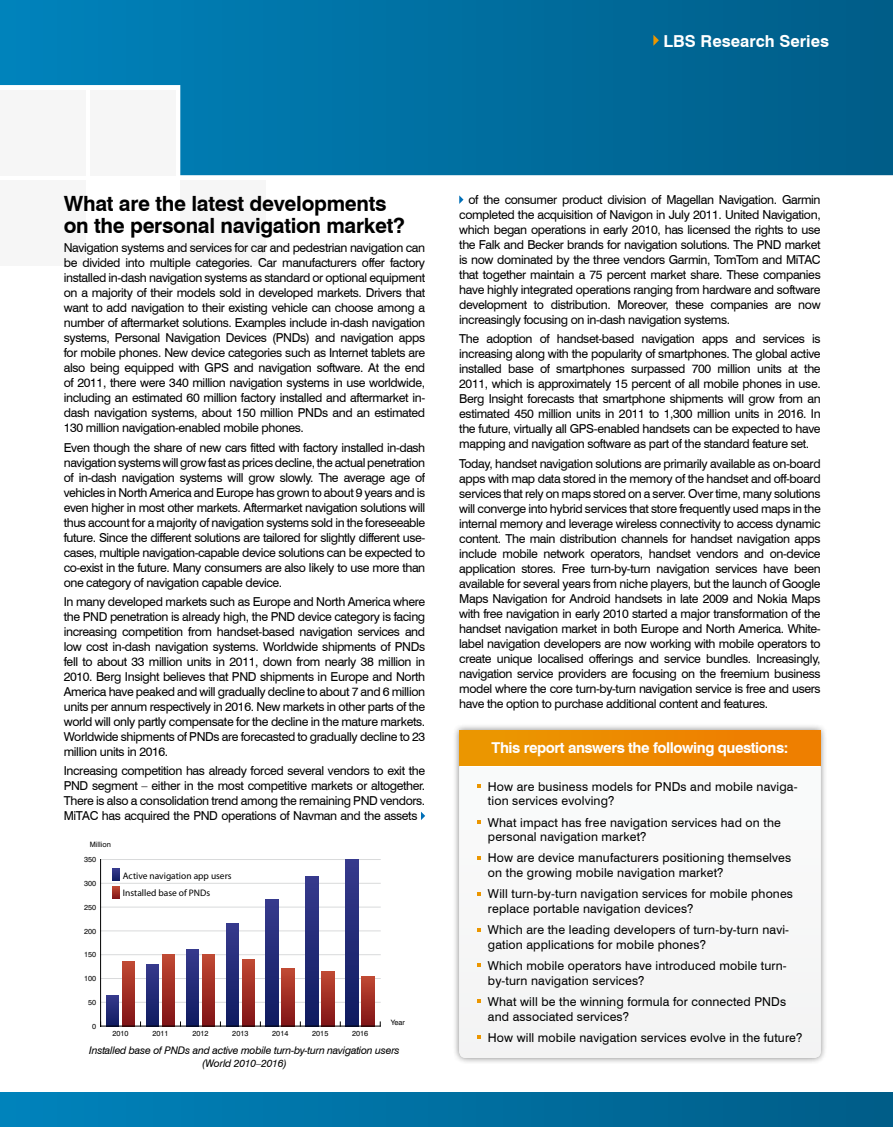
<style>
.page{position:relative;width:893px;height:1127px;background:#fff}
.page>*{position:absolute;margin:0;border:0;box-sizing:border-box;transform-origin:0 0}
.t1{font:700 21px/22.5px "Swiss 721 BT";letter-spacing:-.015em;color:#000}
.t2{font:700 16.5px "Swiss 721 BT";color:#fff}
.t3{font:700 15px "Swiss 721 BT";letter-spacing:-.03em;color:#fff}
.t4{font:12.3px/15px "Swiss 721 BT";letter-spacing:.01em;color:#000;text-align:justify}
.t5{font:italic 10.5px/12.6px "Swiss 721 BT";letter-spacing:-.02em;color:#000;text-align:center}
.t6{font:9.45px "Myriad";color:#000}
.t7{font:7.35px "Swiss 721 BT";color:#000}
</style>
<div class="page">
<svg style="left:0;top:0;width:893px;height:175px;background:#036fa0"></svg>
<div style="left:0;top:1093px;width:893px;height:34px;background:linear-gradient(to right,#0083bc,#005c87)"></div>
<div style="left:180px;top:180px;width:85px;height:85px;background:#f6f6f6"></div>
<div style="left:90px;top:90px;width:85px;height:85px;background:#f6f6f6"></div>
<div style="left:0;top:90px;width:85px;height:85px;background:#f6f6f6"></div>
<div style="left:0;top:180px;width:85px;height:85px;background:#f6f6f6"></div>
<div style="left:452px;top:723px;width:376px;height:342px;background:#000;opacity:.5"></div>
<svg style="left:459px;top:767px;width:362px;height:291px"></svg>
<div style="left:459px;top:730px;width:362px;height:36px;background:linear-gradient(to right,#eb9800,#ef7b00)"></div>
<svg style="left:653px;top:35px;width:6px;height:11px"></svg>
<svg style="left:421px;top:811px;width:4px;height:9px"></svg>
<svg style="left:459px;top:195px;width:4px;height:9px"></svg>
<svg style="left:477px;top:784px;width:4px;height:3px"></svg>
<svg style="left:477px;top:820px;width:4px;height:3px"></svg>
<svg style="left:477px;top:856px;width:4px;height:3px"></svg>
<svg style="left:477px;top:892px;width:4px;height:3px"></svg>
<svg style="left:477px;top:928px;width:4px;height:3px"></svg>
<svg style="left:477px;top:964px;width:4px;height:3px"></svg>
<svg style="left:477px;top:999px;width:4px;height:4px"></svg>
<svg style="left:477px;top:1035px;width:4px;height:4px"></svg>
<hr style="left:101px;top:1002px;width:279px;height:1px;background:#d9dadb">
<hr style="left:101px;top:978px;width:279px;height:1px;background:#d9dadb">
<hr style="left:101px;top:954px;width:279px;height:1px;background:#d9dadb">
<hr style="left:101px;top:930px;width:279px;height:1px;background:#d9dadb">
<hr style="left:101px;top:907px;width:279px;height:1px;background:#d9dadb">
<hr style="left:101px;top:883px;width:279px;height:1px;background:#d9dadb">
<hr style="left:101px;top:859px;width:279px;height:1px;background:#d9dadb">
<svg style="left:122px;top:962px;width:13px;height:64px"></svg>
<svg style="left:162px;top:955px;width:13px;height:71px"></svg>
<svg style="left:202px;top:955px;width:13px;height:71px"></svg>
<svg style="left:242px;top:959px;width:13px;height:67px"></svg>
<svg style="left:282px;top:969px;width:13px;height:57px"></svg>
<svg style="left:322px;top:971px;width:13px;height:55px"></svg>
<svg style="left:362px;top:976px;width:13px;height:50px"></svg>
<svg style="left:112px;top:869px;width:8px;height:29px"></svg>
<svg style="left:106px;top:995px;width:13px;height:31px"></svg>
<svg style="left:146px;top:964px;width:13px;height:62px"></svg>
<svg style="left:186px;top:950px;width:13px;height:76px"></svg>
<svg style="left:226px;top:924px;width:13px;height:102px"></svg>
<svg style="left:266px;top:900px;width:13px;height:126px;background:#222a75"></svg>
<svg style="left:306px;top:876px;width:13px;height:150px;background:#222a76"></svg>
<svg style="left:346px;top:859px;width:13px;height:167px;background:#222a76"></svg>
<hr style="left:101px;top:1026px;width:279px;height:1px;background:#000">
<hr style="left:100px;top:859px;width:1px;height:167px;background:#000">
<h2 class="t2" style="left:664px;top:31px;width:167px">LBS Research Series</h2>
<h1 class="t1" style="left:64px;top:192px;width:343px">What are the latest developments on the personal navigation market?</h1>
<p class="t4" style="left:64px;top:240px;width:363px">Navigation systems and services for car and pedestrian navigation can be divided into multiple categories. Car manufacturers offer factory installed in-dash navigation systems as standard or optional equipment on a majority of their models sold in developed markets. Drivers that want to add navigation to their existing vehicle can choose among a number of aftermarket solutions. Examples include in-dash navigation systems, Personal Navigation Devices (PNDs) and navigation apps for mobile phones. New device categories such as Internet tablets are also being equipped with GPS and navigation software. At the end of 2011, there were 340 million navigation systems in use worldwide, including an estimated 60 million factory installed and aftermarket in&shy;dash navigation systems, about 150 million PNDs and an estimated 130 million navigation-enabled mobile phones.</p>
<p class="t4" style="left:64px;top:440px;width:363px">Even though the share of new cars fitted with factory installed in-dash navigation systems will grow fast as prices decline, the actual penetration of in-dash navigation systems will grow slowly. The average age of vehicles in North America and Europe has grown to about 9 years and is even higher in most other markets. Aftermarket navigation solutions will thus account for a majority of navigation systems sold in the foreseeable future. Since the different solutions are tailored for slightly different use&shy;cases, multiple navigation-capable device solutions can be expected to co-exist in the future. Many consumers are also likely to use more than one category of navigation capable device.</p>
<p class="t4" style="left:64px;top:594px;width:363px">In many developed markets such as Europe and North America where the PND penetration is already high, the PND device category is facing increasing competition from handset-based navigation services and low cost in-dash navigation systems. Worldwide shipments of PNDs fell to about 33 million units in 2011, down from nearly 38 million in 2010. Berg Insight believes that PND shipments in Europe and North America have peaked and will gradually decline to about 7 and 6 million units per annum respectively in 2016. New markets in other parts of the world will only partly compensate for the decline in the mature markets.<br>Worldwide shipments of PNDs are forecasted to gradually decline to 23 million units in 2016.</p>
<p class="t4" style="left:64px;top:763px;width:363px">Increasing competition has already forced several vendors to exit the PND segment – either in the most competitive markets or altogether.<br>There is also a consolidation trend among the remaining PND vendors.<br>MiTAC has acquired the PND operations of Navman and the assets</p>
<p class="t7" style="left:90px;top:840px;width:23px">Million</p>
<p class="t7" style="left:84px;top:855px;width:14px">350</p>
<p class="t7" style="left:84px;top:879px;width:14px">300</p>
<p class="t7" style="left:84px;top:903px;width:14px">250</p>
<p class="t7" style="left:84px;top:926px;width:14px">200</p>
<p class="t7" style="left:84px;top:950px;width:14px">150</p>
<p class="t7" style="left:84px;top:974px;width:14px">100</p>
<p class="t7" style="left:88px;top:998px;width:10px">50</p>
<p class="t7" style="left:92px;top:1022px;width:6px">0</p>
<p class="t6" style="left:123px;top:870px;width:110px">Active navigation app users</p>
<p class="t6" style="left:123px;top:888px;width:89px">Installed base of PNDs</p>
<p class="t7" style="left:112px;top:1029px;width:18px">2010</p>
<p class="t7" style="left:152px;top:1029px;width:18px">2011</p>
<p class="t7" style="left:192px;top:1029px;width:18px">2012</p>
<p class="t7" style="left:232px;top:1029px;width:18px">2013</p>
<p class="t7" style="left:272px;top:1029px;width:18px">2014</p>
<p class="t7" style="left:312px;top:1029px;width:18px">2015</p>
<p class="t7" style="left:352px;top:1029px;width:18px">2016</p>
<p class="t7" style="left:391px;top:1018px;width:16px">Year</p>
<p class="t5" style="left:89px;top:1044px;width:312px">Installed base of PNDs and active mobile turn-by-turn navigation users (World 2010–2016)</p>
<p class="t4" style="left:459px;top:192px;width:363px;text-indent:9px">of the consumer product division of Magellan Navigation. Garmin completed the acquisition of Navigon in July 2011. United Navigation, which began operations in early 2010, has licensed the rights to use the Falk and Becker brands for navigation solutions. The PND market is now dominated by the three vendors Garmin, TomTom and MiTAC that together maintain a 75 percent market share. These companies have highly integrated operations ranging from hardware and software development to distribution. Moreover, these companies are now increasingly focusing on in-dash navigation systems.</p>
<p class="t4" style="left:459px;top:331px;width:363px">The adoption of handset-based navigation apps and services is increasing along with the popularity of smartphones. The global active installed base of smartphones surpassed 700 million units at the 2011, which is approximately 15 percent of all mobile phones in use.<br>Berg Insight forecasts that smartphone shipments will grow from an estimated 450 million units in 2011 to 1,300 million units in 2016. In the future, virtually all GPS-enabled handsets can be expected to have mapping and navigation software as part of the standard feature set.</p>
<p class="t4" style="left:459px;top:455px;width:363px">Today, handset navigation solutions are primarily available as on-board apps with map data stored in the memory of the handset and off-board services that rely on maps stored on a server. Over time, many solutions will converge into hybrid services that store frequently used maps in the internal memory and leverage wireless connectivity to access dynamic content. The main distribution channels for handset navigation apps include mobile network operators, handset vendors and on-device application stores. Free turn-by-turn navigation services have been available for several years from niche players, but the launch of Google Maps Navigation for Android handsets in late 2009 and Nokia Maps with free navigation in early 2010 started a major transformation of the handset navigation market in both Europe and North America. White&shy;label navigation developers are now working with mobile operators to create unique localised offerings and service bundles. Increasingly, navigation service providers are focusing on the freemium business model where the core turn-by-turn navigation service is free and users have the option to purchase additional content and features.</p>
<p class="t3" style="left:492px;top:739px;width:298px">This report answers the following questions:</p>
<p class="t4" style="left:488px;top:779px;width:311px">How are business models for PNDs and mobile naviga&shy;tion services evolving?</p>
<p class="t4" style="left:488px;top:815px;width:294px">What impact has free navigation services had on the personal navigation market?</p>
<p class="t4" style="left:488px;top:850px;width:305px">How are device manufacturers positioning themselves on the growing mobile navigation market?</p>
<p class="t4" style="left:488px;top:886px;width:307px">Will turn-by-turn navigation services for mobile phones replace portable navigation devices?</p>
<p class="t4" style="left:488px;top:922px;width:303px">Which are the leading developers of turn-by-turn navi&shy;gation applications for mobile phones?</p>
<p class="t4" style="left:488px;top:958px;width:300px">Which mobile operators have introduced mobile turn&shy;by-turn navigation services?</p>
<p class="t4" style="left:488px;top:994px;width:300px">What will be the winning formula for connected PNDs and associated services?</p>
<p class="t4" style="left:488px;top:1030px;width:316px">How will mobile navigation services evolve in the future?</p>
</div>
